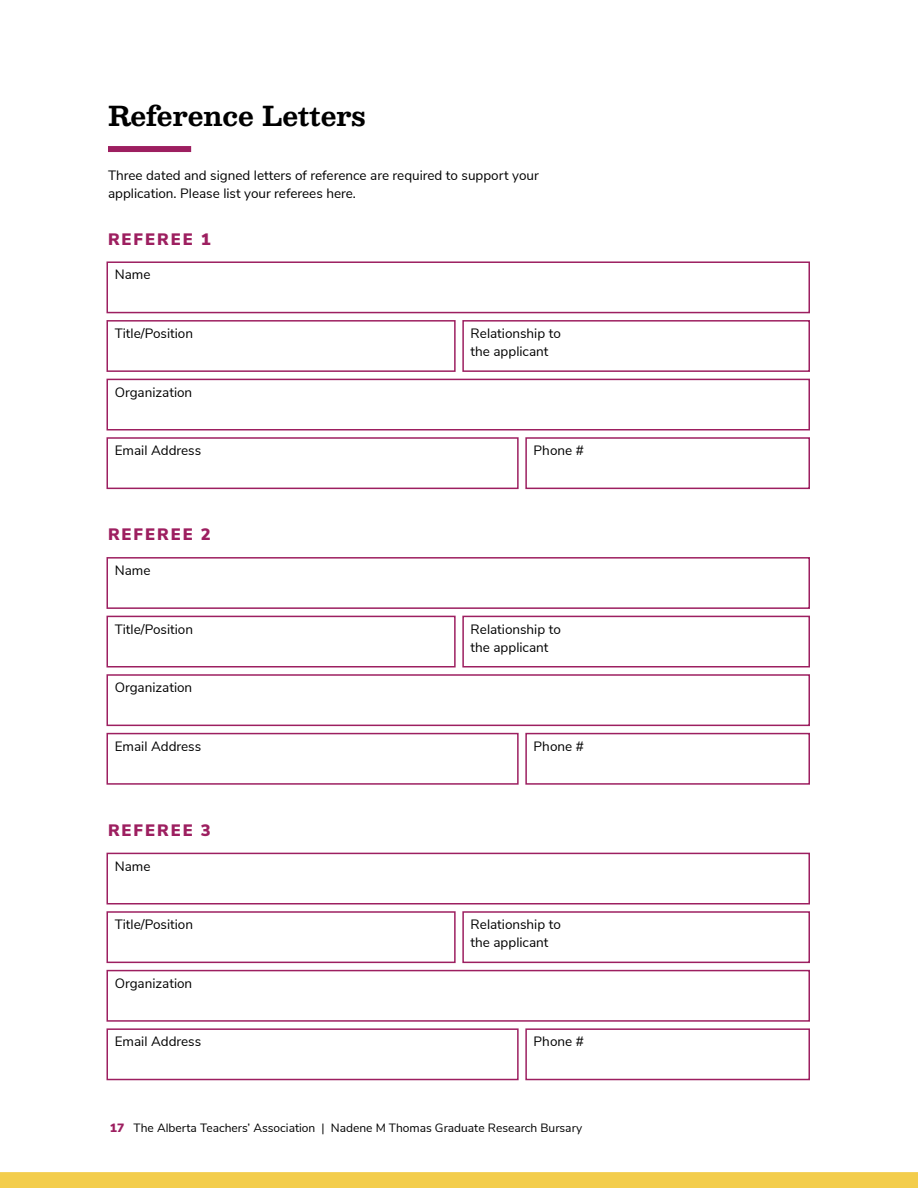
<style>
.page{position:relative;width:918px;height:1188px;background:#fff}
.page>*{position:absolute;margin:0;border:0;box-sizing:border-box;transform-origin:0 0}
.t1{font:27px "Besley";letter-spacing:-.01em;color:#000}
.t2{font:900 16.5px "Nunito Sans";letter-spacing:.125em;color:#9d1f60}
.t3{font:13.5px/18px "Nunito Sans";color:#000}
.t4{font:12px "Nunito Sans";color:#000}
.s1{font-weight:900;color:#9d1f60}
</style>
<div class="page">
<div style="left:0;top:1172px;width:918px;height:16px;background:#f3cd4c"></div>
<div style="left:108px;top:146px;width:83px;height:6px;background:#9d1f60"></div>
<div style="left:106px;top:261px;width:704px;height:52px;border:2px solid #9d1f60"></div>
<div style="left:106px;top:379px;width:704px;height:51px;border:2px solid #9d1f60"></div>
<div style="left:106px;top:320px;width:350px;height:52px;border:2px solid #9d1f60"></div>
<div style="left:106px;top:437px;width:413px;height:52px;border:2px solid #9d1f60"></div>
<div style="left:525px;top:437px;width:285px;height:52px;border:2px solid #9d1f60"></div>
<div style="left:462px;top:320px;width:348px;height:52px;border:2px solid #9d1f60"></div>
<div style="left:106px;top:557px;width:704px;height:52px;border:2px solid #9d1f60"></div>
<div style="left:106px;top:674px;width:704px;height:52px;border:2px solid #9d1f60"></div>
<div style="left:106px;top:616px;width:350px;height:52px;border:2px solid #9d1f60"></div>
<div style="left:106px;top:733px;width:413px;height:52px;border:2px solid #9d1f60"></div>
<div style="left:525px;top:733px;width:285px;height:52px;border:2px solid #9d1f60"></div>
<div style="left:462px;top:616px;width:348px;height:52px;border:2px solid #9d1f60"></div>
<div style="left:106px;top:853px;width:704px;height:51px;border:2px solid #9d1f60"></div>
<div style="left:106px;top:970px;width:704px;height:52px;border:2px solid #9d1f60"></div>
<div style="left:106px;top:911px;width:350px;height:52px;border:2px solid #9d1f60"></div>
<div style="left:106px;top:1028px;width:413px;height:52px;border:2px solid #9d1f60"></div>
<div style="left:525px;top:1028px;width:285px;height:52px;border:2px solid #9d1f60"></div>
<div style="left:462px;top:911px;width:348px;height:52px;border:2px solid #9d1f60"></div>
<h1 class="t1" style="left:108px;top:97px;width:259px">Reference Letters</h1>
<p class="t3" style="left:108px;top:165px;width:432px">Three dated and signed letters of reference are required to support your application. Please list your referees here.</p>
<p class="t2" style="left:108px;top:227px;width:104px">REFEREE 1</p>
<p class="t3" style="left:115px;top:265px;width:37px">Name</p>
<p class="t3" style="left:115px;top:323px;width:80px">Title/Position</p>
<p class="t3" style="left:115px;top:382px;width:79px">Organization</p>
<p class="t3" style="left:471px;top:323px;width:92px">Relationship to the applicant</p>
<p class="t3" style="left:115px;top:441px;width:88px">Email Address</p>
<p class="t3" style="left:534px;top:441px;width:52px">Phone #</p>
<p class="t2" style="left:108px;top:522px;width:104px">REFEREE 2</p>
<p class="t3" style="left:115px;top:560px;width:37px">Name</p>
<p class="t3" style="left:115px;top:619px;width:80px">Title/Position</p>
<p class="t3" style="left:115px;top:678px;width:79px">Organization</p>
<p class="t3" style="left:471px;top:619px;width:92px">Relationship to the applicant</p>
<p class="t3" style="left:115px;top:736px;width:88px">Email Address</p>
<p class="t3" style="left:534px;top:736px;width:52px">Phone #</p>
<p class="t2" style="left:108px;top:818px;width:104px">REFEREE 3</p>
<p class="t3" style="left:115px;top:856px;width:37px">Name</p>
<p class="t3" style="left:115px;top:915px;width:80px">Title/Position</p>
<p class="t3" style="left:115px;top:973px;width:79px">Organization</p>
<p class="t3" style="left:471px;top:915px;width:92px">Relationship to the applicant</p>
<p class="t3" style="left:115px;top:1032px;width:88px">Email Address</p>
<p class="t3" style="left:534px;top:1032px;width:52px">Phone #</p>
<p class="t4" style="left:110px;top:1120px;width:474px"><span class="s1">17</span> The Alberta Teachers’ Association | Nadene M Thomas Graduate Research Bursary</p>
</div>
